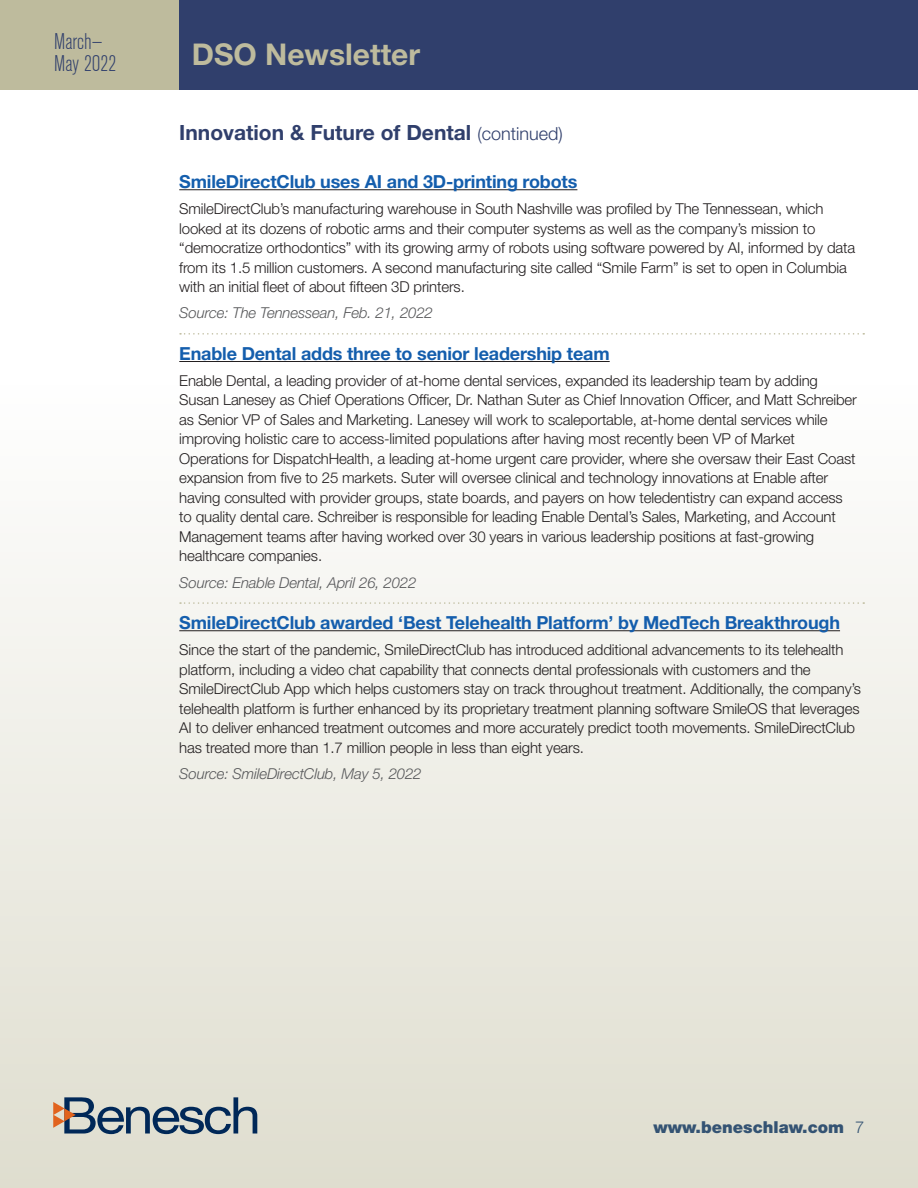
<style>
.page{position:relative;width:918px;height:1188px;background:#fff}
.page>*{position:absolute;margin:0;border:0;box-sizing:border-box;transform-origin:0 0}
.t1{font:700 30px "Helvetica Neue";color:#bebb9d}
.t2{font:300 condensed 22.5px/22.5px "Akzidenz Grotesk BE";letter-spacing:.005em;color:#303f6c}
.SectionHead_Smaller{font:700 21px "Helvetica Neue";color:#303f6c}
.BoldSubhead_RuleAbov{font:700 18px "Helvetica Neue";letter-spacing:-.01em;color:#145ead}
.BoldSubhead_Hyperlin{font:700 18px "Helvetica Neue";letter-spacing:-.01em;color:#145ead}
.t3{font:900 16.5px "Helvetica Neue";color:#345373}
.Text{font:300 15px/19.5px "Helvetica Neue";letter-spacing:-.01em;color:#231f20}
.Source_Italic{font:italic 300 15px "Helvetica Neue";letter-spacing:-.01em;color:#57585a}
.s1{font-weight:300;font-size:18px}
.s2{font-weight:300}
</style>
<div class="page">
<div style="left:0;top:381px;width:918px;height:807px;background:linear-gradient(to bottom,#fefefe,#dfddcf)"></div>
<div style="left:0;top:0;width:186px;height:90px;background:#bebb9d"></div>
<div style="left:179px;top:0;width:739px;height:90px;background:#303f6c"></div>
<svg style="left:53px;top:1097px;width:204px;height:37px;background:#97a0a5"></svg>
<hr style="left:179px;top:189px;width:398px;height:1px;background:#231f20">
<svg style="left:180px;top:333px;width:684px;height:2px"></svg>
<hr style="left:179px;top:361px;width:431px;height:1px;background:#231f20">
<svg style="left:180px;top:602px;width:684px;height:2px"></svg>
<hr style="left:179px;top:630px;width:661px;height:1px;background:#231f20">
<p class="t2" style="left:54px;top:30px;width:64px">March—<br>May 2022</p>
<p class="t1" style="left:192px;top:35px;width:230px">DSO Newsletter</p>
<p class="SectionHead_Smaller" style="left:179px;top:120px;width:385px">Innovation &amp; Future of Dental <span class="s1">(continued)</span></p>
<p class="BoldSubhead_Hyperlin" style="left:179px;top:170px;width:400px">SmileDirectClub uses AI and 3D-printing robots</p>
<p class="Text" style="left:179px;top:199px;width:677px">SmileDirectClub’s manufacturing warehouse in South Nashville was profiled by The Tennessean, which looked at its dozens of robotic arms and their computer systems as well as the company’s mission to “democratize orthodontics” with its growing army of robots using software powered by AI, informed by data from its 1.5 million customers. A second manufacturing site called “Smile Farm” is set to open in Columbia with an initial fleet of about fifteen 3D printers.</p>
<p class="Source_Italic" style="left:179px;top:304px;width:255px">Source: The Tennessean, Feb. 21, 2022</p>
<p class="BoldSubhead_RuleAbov" style="left:179px;top:342px;width:432px">Enable Dental adds three to senior leadership team</p>
<p class="Text" style="left:179px;top:371px;width:679px">Enable Dental, a leading provider of at-home dental services, expanded its leadership team by adding Susan Lanesey as Chief Operations Officer, Dr. Nathan Suter as Chief Innovation Officer, and Matt Schreiber as Senior VP of Sales and Marketing. Lanesey will work to scaleportable, at-home dental services while improving holistic care to access-limited populations after having most recently been VP of Market Operations for DispatchHealth, a leading at-home urgent care provider, where she oversaw their East Coast expansion from five to 25 markets. Suter will oversee clinical and technology innovations at Enable after having consulted with provider groups, state boards, and payers on how teledentistry can expand access to quality dental care. Schreiber is responsible for leading Enable Dental’s Sales, Marketing, and Account Management teams after having worked over 30 years in various leadership positions at fast-growing healthcare companies.</p>
<p class="Source_Italic" style="left:179px;top:573px;width:239px">Source: Enable Dental, April 26, 2022</p>
<p class="BoldSubhead_RuleAbov" style="left:179px;top:611px;width:662px">SmileDirectClub awarded ‘Best Telehealth Platform’ by MedTech Breakthrough</p>
<p class="Text" style="left:179px;top:640px;width:683px">Since the start of the pandemic, SmileDirectClub has introduced additional advancements to its telehealth platform, including a video chat capability that connects dental professionals with customers and the SmileDirectClub App which helps customers stay on track throughout treatment. Additionally, the company’s telehealth platform is further enhanced by its proprietary treatment planning software SmileOS that leverages AI to deliver enhanced treatment outcomes and more accurately predict tooth movements. SmileDirectClub has treated more than 1.7 million people in less than eight years.</p>
<p class="Source_Italic" style="left:179px;top:765px;width:244px">Source: SmileDirectClub, May 5, 2022</p>
<p class="t3" style="left:653px;top:1117px;width:212px">www.beneschlaw.com <span class="s2">7</span></p>
</div>
